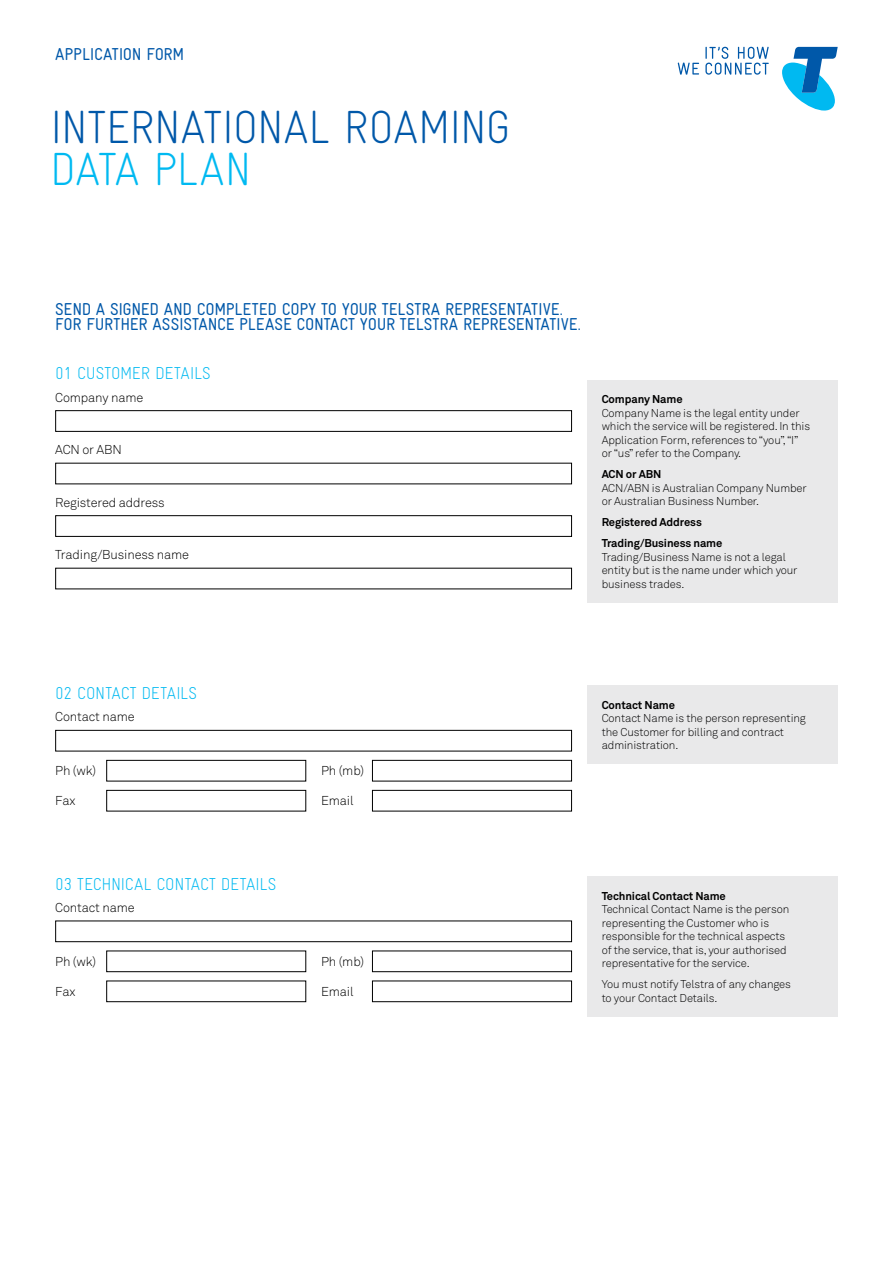
<style>
.page{position:relative;width:893px;height:1263px;background:#fff}
.page>*{position:absolute;margin:0;border:0;box-sizing:border-box;transform-origin:0 0}
.t1{font:300 condensed 46.5px "Gravur";color:#0058a9}
.t2{font:300 condensed 46.5px "Gravur";letter-spacing:-.01em;color:#00b9f1}
.t3{font:condensed 17.25px/15px "Gravur";letter-spacing:-.005em;color:#0058a9}
.t4{font:300 condensed 17.25px "Gravur";letter-spacing:-.02em;color:#00b9f1}
.t5{font:300 12.75px "Akkurat";letter-spacing:-.01em;color:#000}
.t6{font:300 11.25px/13.5px "Akkurat";letter-spacing:-.01em;color:#000}
.t7{font:700 11.25px/21px "Akkurat";letter-spacing:-.01em;color:#000}
</style>
<div class="page">
<div style="left:55px;top:410px;width:517px;height:22px;border:1px solid #000"></div>
<div style="left:55px;top:515px;width:517px;height:22px;border:1px solid #000"></div>
<div style="left:55px;top:730px;width:517px;height:21px;border:1px solid #000"></div>
<div style="left:106px;top:760px;width:200px;height:21px;border:1px solid #000"></div>
<div style="left:372px;top:760px;width:200px;height:21px;border:1px solid #000"></div>
<div style="left:106px;top:790px;width:200px;height:21px;border:1px solid #000"></div>
<div style="left:372px;top:790px;width:200px;height:21px;border:1px solid #000"></div>
<div style="left:55px;top:920px;width:517px;height:22px;border:1px solid #000"></div>
<div style="left:106px;top:950px;width:200px;height:22px;border:1px solid #000"></div>
<div style="left:372px;top:950px;width:200px;height:22px;border:1px solid #000"></div>
<div style="left:106px;top:980px;width:200px;height:22px;border:1px solid #000"></div>
<div style="left:372px;top:980px;width:200px;height:22px;border:1px solid #000"></div>
<svg style="left:782px;top:47px;width:56px;height:64px"></svg>
<svg style="left:678px;top:63px;width:21px;height:12px"></svg>
<svg style="left:705px;top:47px;width:64px;height:28px"></svg>
<div style="left:587px;top:380px;width:251px;height:223px;background:#e9e9ea"></div>
<div style="left:587px;top:685px;width:251px;height:79px;background:#e9e9ea"></div>
<div style="left:587px;top:876px;width:251px;height:140px;background:#e9e9ea"></div>
<h2 class="t3" style="left:55px;top:47px;width:9px">APPLICATION</h2>
<h2 class="t3" style="left:146px;top:47px;width:19px">FORM</h2>
<h1 class="t1" style="left:50px;top:101px;width:23px">INTERNATIONAL</h1>
<h1 class="t1" style="left:344px;top:101px;width:24px">ROAMIN</h1>
<h1 class="t1" style="left:485px;top:101px;width:27px">G</h1>
<h1 class="t2" style="left:50px;top:143px;width:203px">DATA PLAN</h1>
<h2 class="t3" style="left:55px;top:302px;width:527px">SEND A SIGNED AND COMPLETED COPY TO YOUR TELSTRA REPRESENTATIVE.<br>FOR FURTHER ASSISTANCE PLEASE CONTACT YOUR TELSTRA REPRESENTATIVE.</h2>
<h2 class="t4" style="left:55px;top:364px;width:157px">01 CUSTOMER DETAILS</h2>
<p class="t5" style="left:55px;top:390px;width:90px">Company name</p>
<p class="t5" style="left:55px;top:442px;width:68px">ACN or ABN</p>
<p class="t5" style="left:55px;top:495px;width:111px">Registered address</p>
<p class="t5" style="left:55px;top:547px;width:135px">Trading/Business name</p>
<p class="t7" style="left:602px;top:389px;width:82px">Company Name</p>
<p class="t6" style="left:602px;top:406px;width:210px">Company Name is the legal entity under which the service will be registered. In this Application Form, references to “you”, “I” or “us” refer to the Company.</p>
<p class="t7" style="left:602px;top:464px;width:61px">ACN or ABN</p>
<p class="t6" style="left:602px;top:481px;width:207px">ACN/ABN is Australian Company Number or Australian Business Number.</p>
<p class="t7" style="left:602px;top:512px;width:122px">Registered Address<br>Trading/Business name</p>
<p class="t6" style="left:602px;top:550px;width:197px">Trading/Business Name is not a legal entity but is the name under which your business trades.</p>
<h2 class="t4" style="left:55px;top:683px;width:143px">02 CONTACT DETAILS</h2>
<p class="t5" style="left:55px;top:709px;width:81px">Contact name</p>
<p class="t5" style="left:55px;top:763px;width:43px">Ph (wk)</p>
<p class="t5" style="left:321px;top:763px;width:45px">Ph (mb)</p>
<p class="t5" style="left:55px;top:793px;width:22px">Fax</p>
<p class="t5" style="left:321px;top:793px;width:34px">Email</p>
<h2 class="t4" style="left:55px;top:874px;width:223px">03 TECHNICAL CONTACT DETAILS</h2>
<p class="t5" style="left:55px;top:900px;width:81px">Contact name</p>
<p class="t5" style="left:55px;top:954px;width:43px">Ph (wk)</p>
<p class="t5" style="left:321px;top:954px;width:45px">Ph (mb)</p>
<p class="t5" style="left:55px;top:984px;width:22px">Fax</p>
<p class="t5" style="left:321px;top:984px;width:34px">Email</p>
<p class="t7" style="left:602px;top:694px;width:75px">Contact Name</p>
<p class="t6" style="left:602px;top:712px;width:206px">Contact Name is the person representing the Customer for billing and contract administration.</p>
<p class="t7" style="left:602px;top:885px;width:126px">Technical Contact Name</p>
<p class="t6" style="left:602px;top:902px;width:189px">Technical Contact Name is the person representing the Customer who is responsible for the technical aspects of the service, that is, your authorised representative for the service.</p>
<p class="t6" style="left:602px;top:978px;width:191px">You must notify Telstra of any changes to your Contact Details.</p>
</div>
